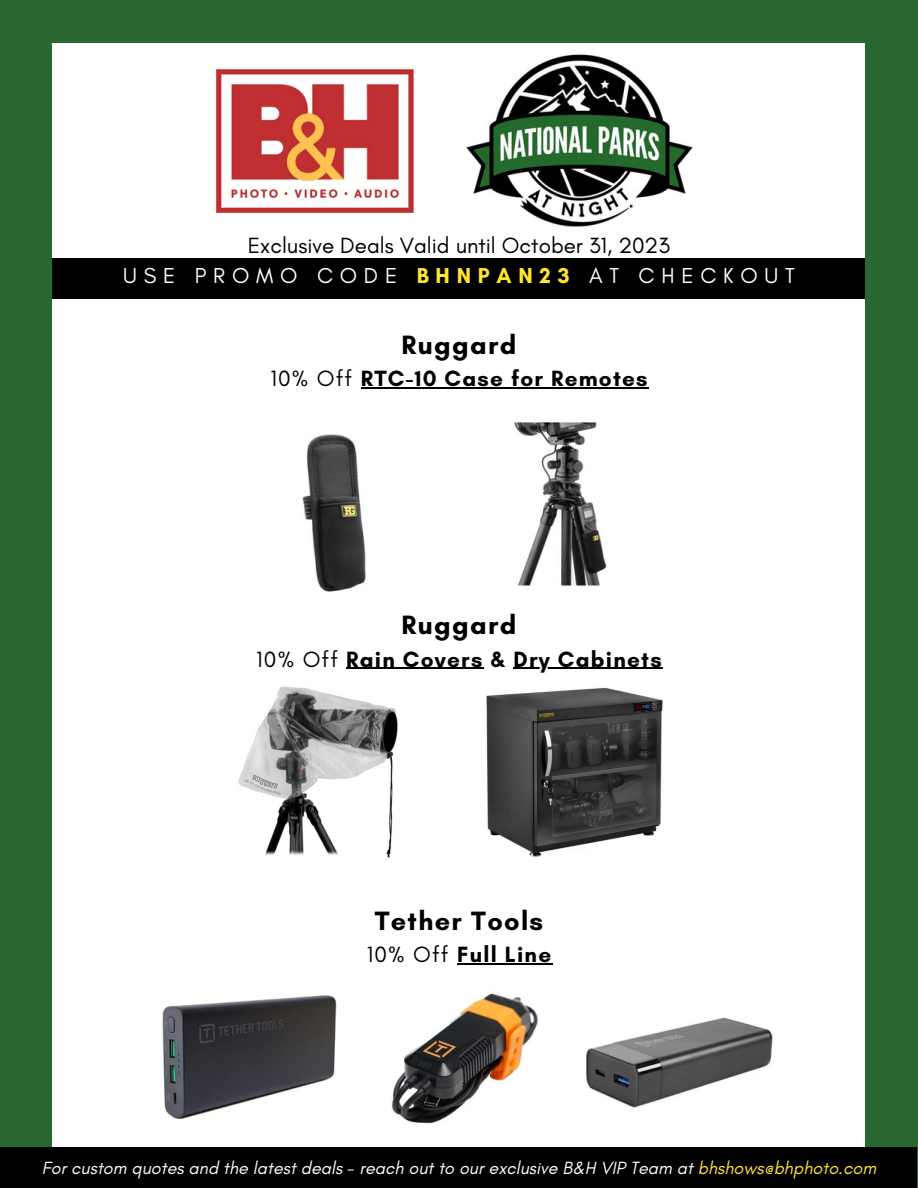
<style>
.page{position:relative;width:918px;height:1188px;background:#28672f}
.page>*{position:absolute;margin:0;border:0;box-sizing:border-box;transform-origin:0 0}
.t1{font:700 27px "Glacial Indifference";letter-spacing:.05em;color:#000}
.t2{font:700 22.5px "Glacial Indifference";letter-spacing:.055em;color:#000}
.t3{font:22.5px "Glacial Indifference";color:#000}
.t4{font:22.05px "Glacial Indifference";letter-spacing:.31em;color:#fff}
.t5{font:italic 18px "Glacial Indifference";color:#fff}
.s1{font-weight:700;color:#ffe62c}
.s2{font-weight:400}
.s3{color:#ffe62c}
</style>
<div class="page">
<div style="left:52px;top:43px;width:812px;height:1105px;background:#fff"></div>
<img style="left:238px;top:686px;width:160px;height:172px">
<img style="left:486px;top:687px;width:177px;height:170px">
<div style="left:52px;top:258px;width:813px;height:40px;background:#000"></div>
<img style="left:215px;top:69px;width:199px;height:145px">
<img style="left:466px;top:54px;width:227px;height:173px">
<div style="left:0;top:1148px;width:917px;height:40px;background:#000"></div>
<img style="left:302px;top:435px;width:64px;height:157px">
<img style="left:514px;top:422px;width:93px;height:164px">
<img style="left:391px;top:993px;width:147px;height:131px">
<img style="left:162px;top:995px;width:175px;height:124px">
<img style="left:586px;top:1017px;width:187px;height:91px">
<hr style="left:346px;top:668px;width:138px;height:1px;background:#000">
<hr style="left:514px;top:668px;width:149px;height:1px;background:#000">
<hr style="left:361px;top:387px;width:288px;height:2px;background:#000">
<hr style="left:457px;top:963px;width:95px;height:1px;background:#000">
<p class="t3" style="left:248px;top:231px;width:424px">Exclusive Deals Valid until October 31, 2023</p>
<p class="t4" style="left:123px;top:262px;width:673px">USE PROMO CODE <span class="s1">BHNPAN23</span> AT CHECKOUT</p>
<h1 class="t1" style="left:402px;top:328px;width:116px">Ruggard</h1>
<p class="t2" style="left:270px;top:365px;width:379px"><span class="s2">10% Off</span> RTC-10 Case for Remotes</p>
<h1 class="t1" style="left:402px;top:608px;width:116px">Ruggard</h1>
<p class="t2" style="left:256px;top:645px;width:407px"><span class="s2">10% Off</span> Rain Covers &amp; Dry Cabinets</p>
<h1 class="t1" style="left:375px;top:904px;width:170px">Tether Tools</h1>
<p class="t2" style="left:367px;top:941px;width:186px"><span class="s2">10% Off</span> Full Line</p>
<p class="t5" style="left:42px;top:1157px;width:836px">For custom quotes and the latest deals - reach out to our exclusive B&amp;H VIP Team at <span class="s3">bhshows@bhphoto.com</span></p>
</div>
